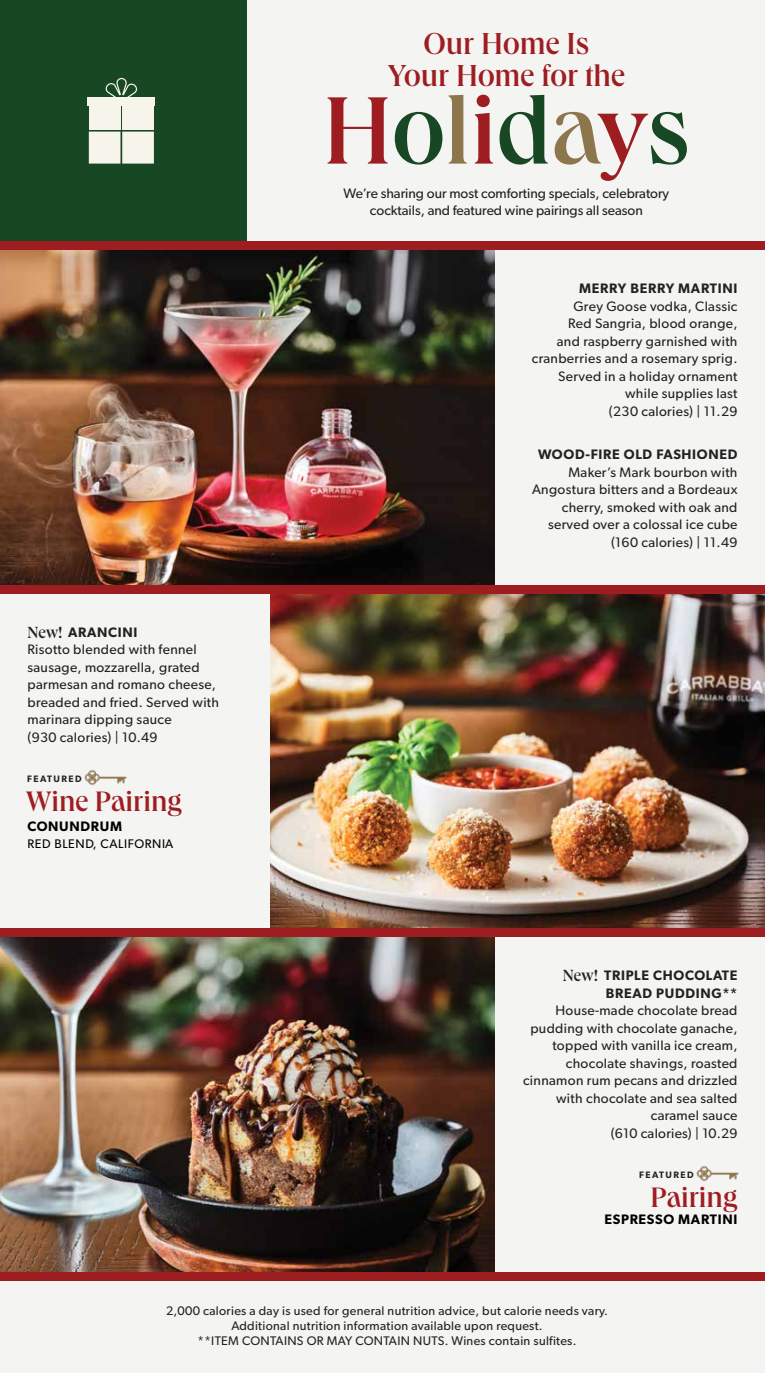
<style>
.page{position:relative;width:765px;height:1373px;background:#fff}
.page>*{position:absolute;margin:0;border:0;box-sizing:border-box;transform-origin:0 0}
.t1{font:500 98.75px "Queens";color:#9e1d21}
.t2{font:500 31.25px/31.6px "Queens";color:#9e1d21;text-align:center}
.t3{font:500 29px "Queens";color:#9e1d21}
.t4{font:500 16.62px "Queens";letter-spacing:.005em;color:#232222}
.t5{font:13.75px/17.5px "Gibson";letter-spacing:.025em;color:#232222;text-align:right}
.t6{font:13.75px/16.2px "Gibson";color:#232222;text-align:center}
.t7{font:600 13.75px/17.5px "Gibson";letter-spacing:.05em;color:#232222}
.t8{font:600 13.75px "Gibson";letter-spacing:.05em;color:#000}
.t9{font:12.5px/15px "Gibson";letter-spacing:.025em;color:#232222;text-align:center}
.t10{font:12.5px "Gibson";letter-spacing:.05em;color:#000}
.t11{font:600 9.38px "Gibson";letter-spacing:.16em;color:#232222}
.s1{color:#184724}
.s2{color:#8d754c}
</style>
<div class="page">
<div style="left:0;top:0;width:765px;height:1372px;background:#f4f4f2"></div>
<div style="left:0;top:0;width:247px;height:245px;background:#184724"></div>
<svg style="left:104px;top:77px;width:35px;height:21px"></svg>
<div style="left:88px;top:98px;width:67px;height:8px;background:#f6f4eb"></div>
<div style="left:89px;top:98px;width:31px;height:32px;background:#f6f4eb"></div>
<svg style="left:89px;top:132px;width:65px;height:32px;background:#ecece2"></svg>
<div style="left:122px;top:98px;width:32px;height:32px;background:#f6f4eb"></div>
<img style="left:0;top:250px;width:495px;height:335px">
<img style="left:0;top:937px;width:495px;height:334px">
<img style="left:270px;top:593px;width:495px;height:335px">
<div style="left:0;top:241px;width:765px;height:9px;background:#9e1d21"></div>
<div style="left:0;top:585px;width:765px;height:8px;background:#9e1d21"></div>
<div style="left:0;top:928px;width:765px;height:9px;background:#9e1d21"></div>
<div style="left:0;top:1271px;width:765px;height:9px;background:#9e1d21"></div>
<img style="left:84px;top:770px;width:43px;height:15px">
<img style="left:696px;top:1166px;width:43px;height:15px">
<h2 class="t2" style="left:388px;top:26px;width:239px">Our Home Is<br>Your Home for the</h2>
<h1 class="t1" style="left:323px;top:67px;width:369px">H<span class="s1">o</span><span class="s2">l</span>i<span class="s1">d</span><span class="s2">a</span>y<span class="s1">s</span></h1>
<p class="t6" style="left:344px;top:185px;width:327px">We’re sharing our most comforting specials, celebratory cocktails, and featured wine pairings all season</p>
<p class="t4" style="left:27px;top:621px;width:37px">New!</p>
<p class="t7" style="left:68px;top:623px;width:71px">ARANCINI</p>
<p class="t5" style="left:28px;top:640px;width:193px;text-align:left">Risotto blended with fennel sausage, mozzarella, grated parmesan and romano cheese, breaded and fried. Served with marinara dipping sauce<br>(930 calories) | 10.49</p>
<p class="t11" style="left:27px;top:773px;width:56px">FEATURED</p>
<h3 class="t3" style="left:26px;top:782px;width:157px">Wine Pairing</h3>
<p class="t8" style="left:27px;top:818px;width:96px">CONUNDRUM</p>
<p class="t10" style="left:27px;top:835px;width:148px">RED BLEND, CALIFORNIA</p>
<p class="t7" style="left:579px;top:279px;width:160px">MERRY BERRY MARTINI</p>
<p class="t5" style="left:532px;top:297px;width:207px">Grey Goose vodka, Classic<br>Red Sangria, blood orange,<br>and raspberry garnished with cranberries and a rosemary sprig.<br>Served in a holiday ornament while supplies last<br>(230 calories) | 11.29</p>
<p class="t7" style="left:538px;top:445px;width:201px">WOOD-FIRE OLD FASHIONED</p>
<p class="t5" style="left:532px;top:463px;width:207px">Maker’s Mark bourbon with<br>Angostura bitters and a Bordeaux cherry, smoked with oak and served over a colossal ice cube (160 calories) | 11.49</p>
<p class="t4" style="left:563px;top:964px;width:37px">New!</p>
<p class="t7" style="left:604px;top:966px;width:135px">TRIPLE CHOCOLATE<br>BREAD PUDDING**</p>
<p class="t5" style="left:523px;top:1001px;width:216px">House-made chocolate bread pudding with chocolate ganache, topped with vanilla ice cream, chocolate shavings, roasted cinnamon rum pecans and drizzled with chocolate and sea salted caramel sauce<br>(610 calories) | 10.29</p>
<p class="t11" style="left:639px;top:1169px;width:56px">FEATURED</p>
<h3 class="t3" style="left:651px;top:1178px;width:88px">Pairing</h3>
<p class="t8" style="left:604px;top:1210px;width:135px">ESPRESSO MARTINI</p>
<p class="t9" style="left:166px;top:1303px;width:444px">2,000 calories a day is used for general nutrition advice, but calorie needs vary.<br>Additional nutrition information available upon request.<br>**ITEM CONTAINS OR MAY CONTAIN NUTS. Wines contain sulfites.</p>
</div>
